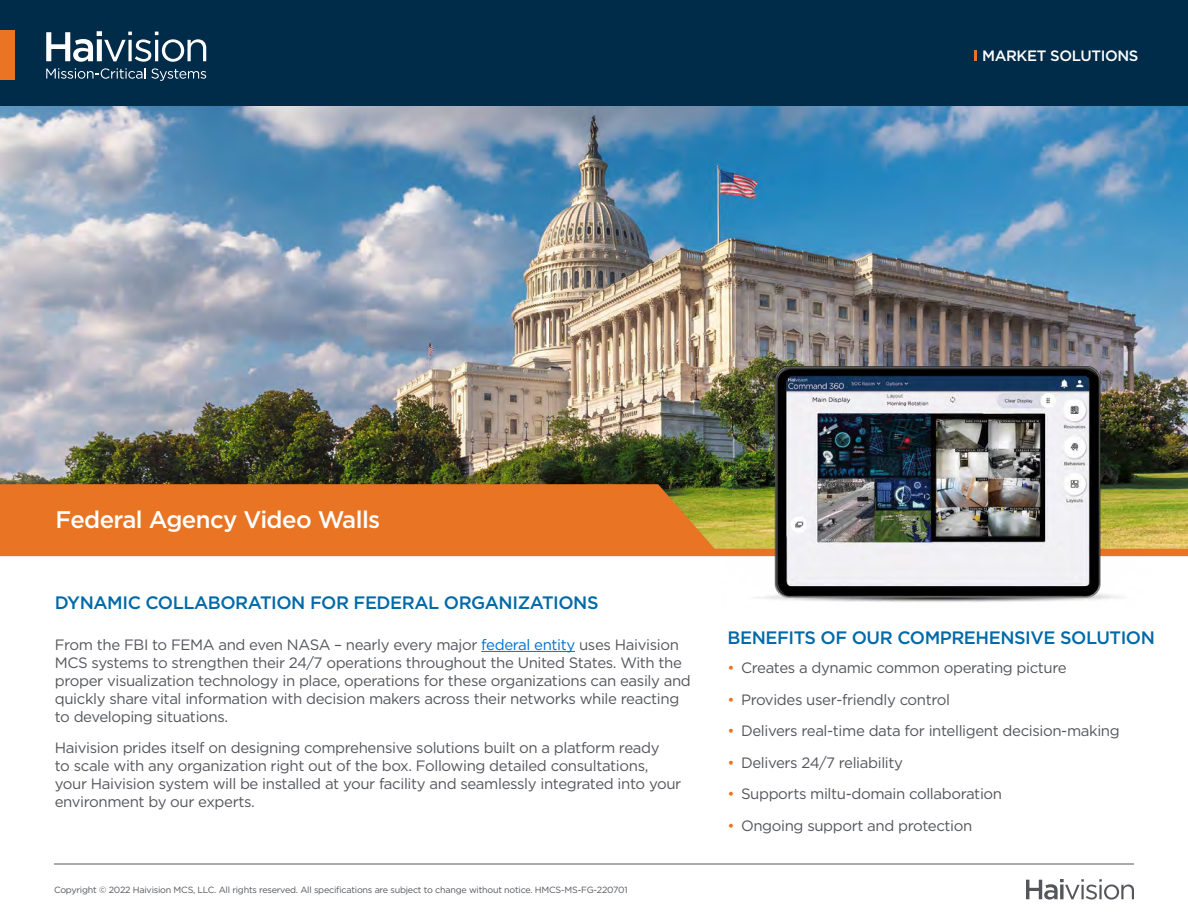
<style>
.page{position:relative;width:1188px;height:918px;background:#fff}
.page>*{position:absolute;margin:0;border:0;box-sizing:border-box;transform-origin:0 0}
.t1{font:500 24px "Gotham";letter-spacing:-.025em;color:#fff}
.t2{font:500 18px "Gotham";letter-spacing:-.025em;color:#0069a7}
.t3{font:15px/18px "Gotham";letter-spacing:-.025em;color:#54565b}
.t4{font:500 15px "Gotham";letter-spacing:-.025em;color:#fff}
.t5{font:9px "Gotham";letter-spacing:-.025em;color:#54565b}
.s1{color:#0070ce}
.s2{color:#e87424}
</style>
<div class="page">
<svg style="left:1026px;top:879px;width:108px;height:21px"></svg>
<hr style="left:54px;top:864px;width:1080px;height:1px;background:#54565b">
<img style="left:0;top:106px;width:1188px;height:378px">
<div style="left:0;top:0;width:1188px;height:106px;background:#002b49"></div>
<div style="left:0;top:30px;width:15px;height:49px;background:#e87424"></div>
<svg style="left:46px;top:68px;width:160px;height:13px"></svg>
<svg style="left:46px;top:31px;width:160px;height:31px"></svg>
<svg style="left:0;top:484px;width:1188px;height:72px;background:#e17725"></svg>
<hr style="left:481px;top:651px;width:94px;height:1px;background:#0070ce">
<svg style="left:974px;top:51px;width:2px;height:10px"></svg>
<img style="left:724px;top:333px;width:429px;height:269px">
<p class="t4" style="left:982px;top:46px;width:158px">MARKET SOLUTIONS</p>
<h1 class="t1" style="left:56px;top:504px;width:326px">Federal Agency Video Walls</h1>
<p class="t2" style="left:55px;top:591px;width:545px">DYNAMIC COLLABORATION FOR FEDERAL ORGANIZATIONS</p>
<p class="t3" style="left:55px;top:635px;width:638px">From the FBI to FEMA and even NASA – nearly every major <span class="s1">federal entity</span> uses Haivision MCS systems to strengthen their 24/7 operations throughout the United States. With the proper visualization technology in place, operations for these organizations can easily and quickly share vital information with decision makers across their networks while reacting to developing situations.</p>
<p class="t3" style="left:55px;top:739px;width:628px">Haivision prides itself on designing comprehensive solutions built on a platform ready<br>to scale with any organization right out of the box. Following detailed consultations, your Haivision system will be installed at your facility and seamlessly integrated into your environment by our experts.</p>
<p class="t5" style="left:54px;top:884px;width:575px">Copyright © 2022 Haivision MCS, LLC. All rights reserved. All specifications are subject to change without notice. HMCS-MS-FG-220701</p>
<p class="t2" style="left:728px;top:626px;width:429px">BENEFITS OF OUR COMPREHENSIVE SOLUTION</p>
<p class="t3" style="left:728px;top:659px;width:341px"><span class="s2">•</span> Creates a dynamic common operating picture</p>
<p class="t3" style="left:728px;top:690px;width:224px"><span class="s2">•</span> Provides user-friendly control</p>
<p class="t3" style="left:728px;top:722px;width:394px"><span class="s2">•</span> Delivers real-time data for intelligent decision-making</p>
<p class="t3" style="left:728px;top:753px;width:177px"><span class="s2">•</span> Delivers 24/7 reliability</p>
<p class="t3" style="left:728px;top:785px;width:276px"><span class="s2">•</span> Supports miltu-domain collaboration</p>
<p class="t3" style="left:728px;top:816px;width:246px"><span class="s2">•</span> Ongoing support and protection</p>
</div>
